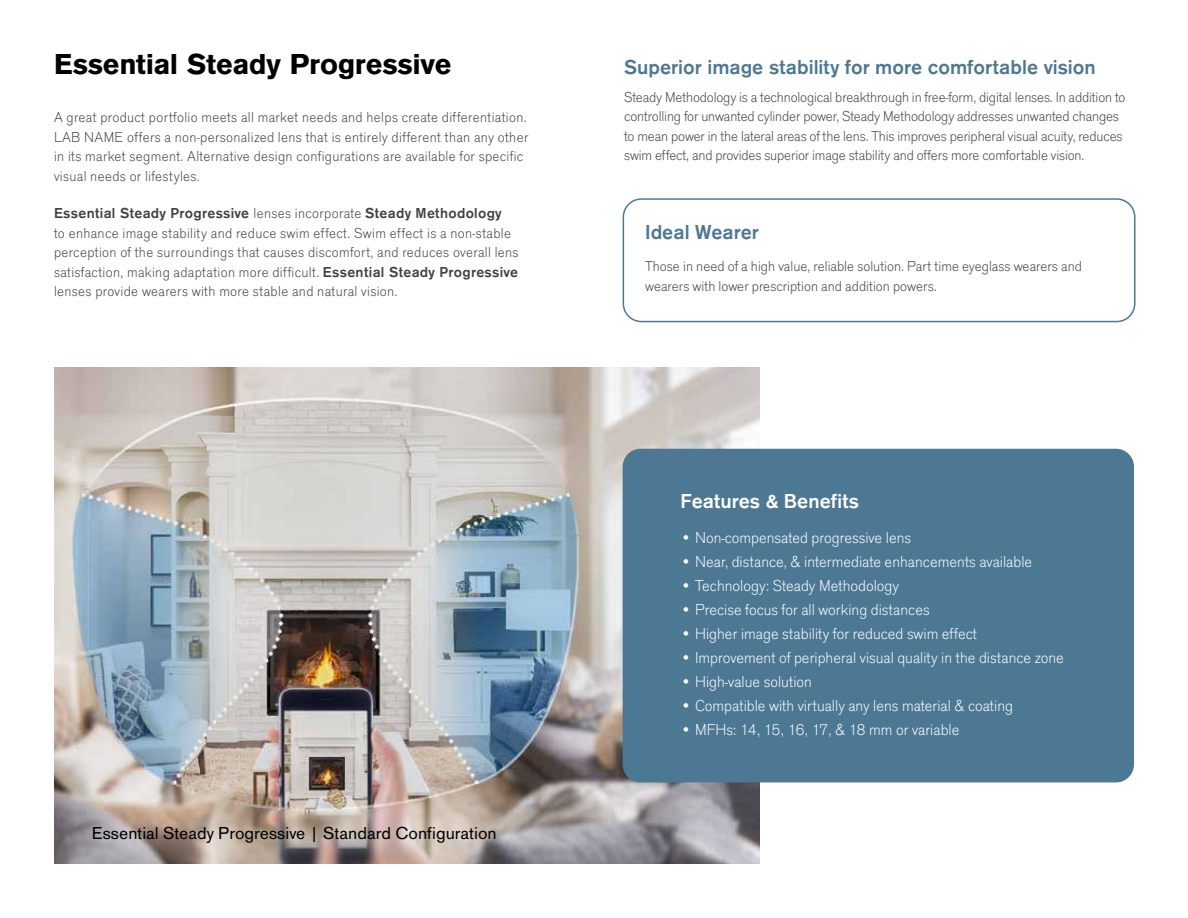
<style>
.page{position:relative;width:1188px;height:918px;background:#fff}
.page>*{position:absolute;margin:0;border:0;box-sizing:border-box;transform-origin:0 0}
.t1{font:700 30px "Accius TOT";color:#000}
.t2{font:500 21px "Accius TOT";color:#4d7894}
.t3{font:500 21px "Accius TOT";color:#fff}
.t4{font:18px "Accius TOT";color:#000}
.t5{font:300 16.5px "Accius TOT";color:#fff}
.t6{font:300 15px/19.5px "Accius TOT";letter-spacing:.01em;color:#414042}
.t7{font:300 15px/19.5px "Accius TOT";letter-spacing:-.01em;color:#414042}
.s1{font-weight:500}
</style>
<div class="page">
<div style="left:623px;top:198px;width:513px;height:124px;border:2px solid #4d7894;border-radius:18px"></div>
<img style="left:54px;top:367px;width:705px;height:497px">
<div style="left:623px;top:449px;width:511px;height:333px;background:#4d7894;border-radius:18px"></div>
<div style="left:44px;top:776px;width:500px;height:116px;background:#fff;opacity:.75"></div>
<h1 class="t1" style="left:54px;top:47px;width:399px">Essential Steady Progressive</h1>
<p class="t6" style="left:54px;top:108px;width:476px">A great product portfolio meets all market needs and helps create differentiation.<br>LAB NAME offers a non-personalized lens that is entirely different than any other in its market segment. Alternative design configurations are available for specific visual needs or lifestyles.</p>
<p class="t6" style="left:54px;top:204px;width:466px"><span class="s1">Essential Steady Progressive</span> lenses incorporate <span class="s1">Steady Methodology<br></span>to enhance image stability and reduce swim effect. Swim effect is a non-stable perception of the surroundings that causes discomfort, and reduces overall lens satisfaction, making adaptation more difficult. <span class="s1">Essential Steady Progressive </span>lenses provide wearers with more stable and natural vision.</p>
<p class="t4" style="left:92px;top:823px;width:406px">Essential Steady Progressive | Standard Configuration</p>
<h2 class="t2" style="left:624px;top:55px;width:473px">Superior image stability for more comfortable vision</h2>
<p class="t7" style="left:624px;top:87px;width:503px">Steady Methodology is a technological breakthrough in free-form, digital lenses. In addition to controlling for unwanted cylinder power, Steady Methodology addresses unwanted changes to mean power in the lateral areas of the lens. This improves peripheral visual acuity, reduces swim effect, and provides superior image stability and offers more comfortable vision.</p>
<h2 class="t2" style="left:645px;top:221px;width:115px">Ideal Wearer</h2>
<p class="t6" style="left:645px;top:257px;width:438px">Those in need of a high value, reliable solution. Part time eyeglass wearers and wearers with lower prescription and addition powers.</p>
<h2 class="t3" style="left:681px;top:489px;width:180px">Features &amp; Benefits</h2>
<p class="t5" style="left:681px;top:528px;width:232px">• Non-compensated progressive lens</p>
<p class="t5" style="left:681px;top:552px;width:353px">• Near, distance, &amp; intermediate enhancements available</p>
<p class="t5" style="left:681px;top:576px;width:220px">• Technology: Steady Methodology</p>
<p class="t5" style="left:681px;top:600px;width:251px">• Precise focus for all working distances</p>
<p class="t5" style="left:681px;top:624px;width:298px">• Higher image stability for reduced swim effect</p>
<p class="t5" style="left:681px;top:648px;width:385px">• Improvement of peripheral visual quality in the distance zone</p>
<p class="t5" style="left:681px;top:672px;width:133px">• High-value solution</p>
<p class="t5" style="left:681px;top:696px;width:334px">• Compatible with virtually any lens material &amp; coating</p>
<p class="t5" style="left:681px;top:720px;width:280px">• MFHs: 14, 15, 16, 17, &amp; 18 mm or variable</p>
</div>
